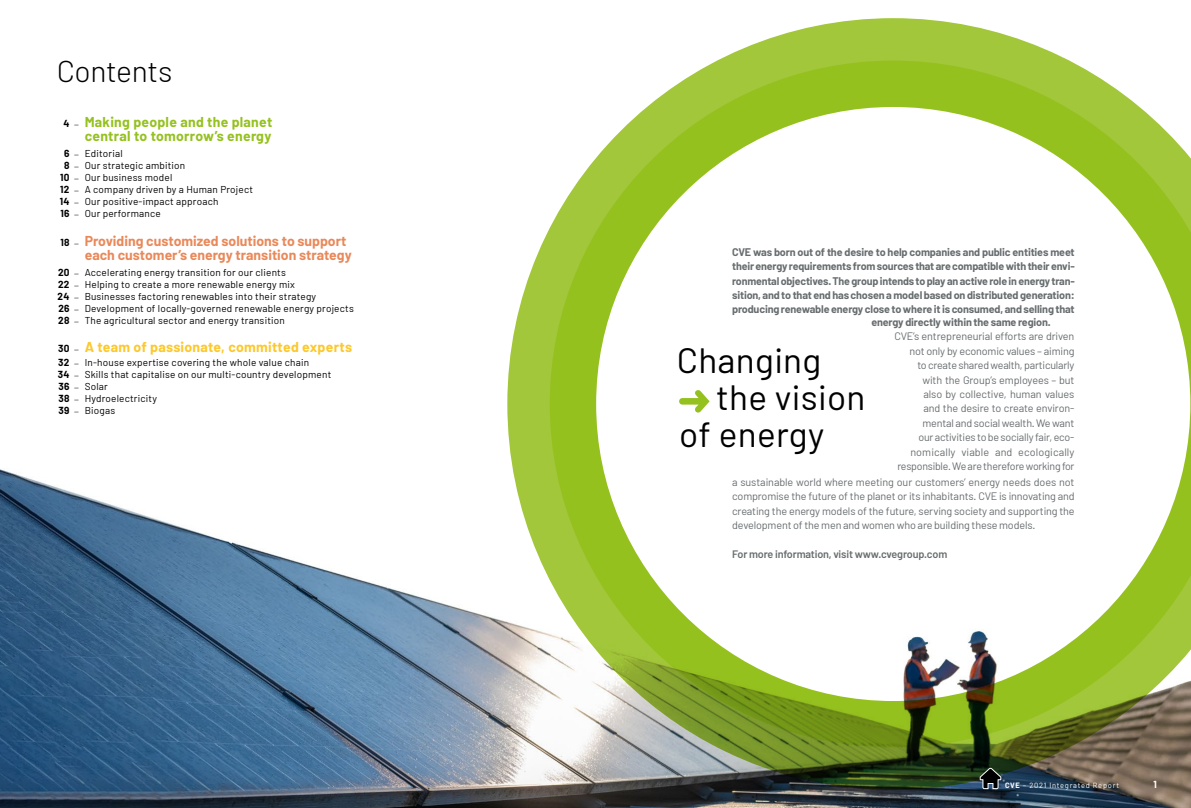
<style>
.page{position:relative;width:1191px;height:808px;background:#fff}
.page>*{position:absolute;margin:0;border:0;box-sizing:border-box;transform-origin:0 0}
.t1{font:35.1px "Barlow";letter-spacing:.01em;color:#000}
.t2{font:300 30px "Barlow";letter-spacing:-.01em;color:#000}
.t3{font:700 14px/14px "Barlow";color:#e9895a}
.t4{font:700 14px/14px "Barlow";letter-spacing:.02em;color:#95c11f;text-align:right}
.t5{font:700 14px "Barlow";letter-spacing:.02em;color:#fdc82b}
.t6{font:10.8px/14.4px "Barlow";letter-spacing:-.015em;color:#676c6e;text-align:right}
.t7{font:700 10.8px/14.4px "Barlow";letter-spacing:-.015em;color:#676c6e;text-align:justify}
.t8{font:600 10.8px "Barlow";letter-spacing:-.015em;color:#676c6e}
.t9{font:10px/12px "Barlow";letter-spacing:.02em;color:#000}
.t10{font:700 10px "Barlow";color:#fff}
.t11{font:7.5px "Barlow";letter-spacing:.1em;color:#fff}
.s1{font-size:10px;color:#000}
.s2{font-weight:400;font-size:7px;color:#000}
.s3{font-weight:700}
.s4{font-size:7px}
</style>
<div class="page">
<svg style="left:507px;top:18px;width:563px;height:410px"></svg>
<svg style="left:550px;top:61px;width:641px;height:367px;fill:#95c11f"></svg>
<div style="left:596px;top:107px;width:594px;height:594px;background:#fff;border-radius:50%"></div>
<img style="left:0;top:428px;width:1191px;height:380px">
<svg style="left:979px;top:768px;width:22px;height:21px"></svg>
<svg style="left:679px;top:390px;width:30px;height:23px"></svg>
<h2 class="t2" style="left:57px;top:53px;width:117px">Contents</h2>
<p class="t4" style="left:63px;top:115px;width:210px"><span class="s1">4</span> <span class="s2">—</span> Making people and the planet central to tomorrow’s energy</p>
<p class="t9" style="left:64px;top:147px;width:60px"><span class="s3">6</span> <span class="s4">—</span> Editorial</p>
<p class="t9" style="left:64px;top:159px;width:123px"><span class="s3">8</span> <span class="s4">—</span> Our strategic ambition</p>
<p class="t9" style="left:60px;top:171px;width:114px"><span class="s3">10</span> <span class="s4">—</span> Our business model</p>
<p class="t9" style="left:60px;top:183px;width:194px"><span class="s3">12</span> <span class="s4">—</span> A company driven by a Human Project</p>
<p class="t9" style="left:60px;top:195px;width:160px"><span class="s3">14</span> <span class="s4">—</span> Our positive-impact approach</p>
<p class="t9" style="left:61px;top:207px;width:102px"><span class="s3">16</span> <span class="s4">—</span> Our performance</p>
<p class="t3" style="left:85px;top:234px;width:269px;text-indent:-24px"><span class="s1">18</span> <span class="s2">—</span> Providing customized solutions to support each customer’s energy transition strategy</p>
<p class="t9" style="left:58px;top:266px;width:298px"><span class="s3">20</span> <span class="s4">—</span> Accelerating energy transition for our clients<br><span class="s3">22</span> <span class="s4">—</span> Helping to create a more renewable energy mix<br><span class="s3">24</span> <span class="s4">—</span> Businesses factoring renewables into their strategy<br><span class="s3">26</span> <span class="s4">—</span> Development of locally-governed renewable energy projects <span class="s3">28</span> <span class="s4">—</span> The agricultural sector and energy transition</p>
<p class="t5" style="left:58px;top:339px;width:295px"><span class="s1">30</span> <span class="s2">—</span> A team of passionate, committed experts</p>
<p class="t9" style="left:58px;top:356px;width:275px"><span class="s3">32</span> <span class="s4">—</span> In-house expertise covering the whole value chain<br><span class="s3">34</span> <span class="s4">—</span> Skills that capitalise on our multi-country development<br><span class="s3">36</span> <span class="s4">—</span> Solar<br><span class="s3">38</span> <span class="s4">—</span> Hydroelectricity<br><span class="s3">39</span> <span class="s4">—</span> Biogas</p>
<p class="t7" style="left:732px;top:245px;width:344px">CVE was born out of the desire to help companies and public entities meet their energy requirements from sources that are compatible with their envi&shy;ronmental objectives. The group intends to play an active role in energy tran&shy;sition, and to that end has chosen a model based on distributed generation: producing renewable energy close to where it is consumed, and selling that</p>
<p class="t7" style="left:871px;top:315px;width:181px">energy directly within the same region.</p>
<p class="t6" style="left:894px;top:329px;width:182px">CVE’s entrepreneurial efforts are driven not only by economic values – aiming<br>to create shared wealth, particularly<br>with the Group’s employees – but<br>also by collective, human values<br>and the desire to create environ&shy;mental and social wealth. We want<br>our activities to be socially fair, eco&shy;nomically viable and ecologically responsible. We are therefore working for</p>
<h1 class="t1" style="left:676px;top:339px;width:146px">Changing</h1>
<h1 class="t1" style="left:716px;top:376px;width:151px">the vision</h1>
<h1 class="t1" style="left:679px;top:412px;width:146px">of energy</h1>
<p class="t6" style="left:732px;top:474px;width:344px;text-align:justify">a sustainable world where meeting our customers’ energy needs does not compromise the future of the planet or its inhabitants. CVE is innovating and creating the energy models of the future, serving society and supporting the development of the men and women who are building these models.</p>
<p class="t8" style="left:732px;top:547px;width:217px">For more information, visit www.cvegroup.com</p>
<p class="t11" style="left:1005px;top:781px;width:115px"><span class="s3">CVE</span> – 2021 Integrated Report</p>
<p class="t10" style="left:1153px;top:779px;width:5px">1</p>
</div>
